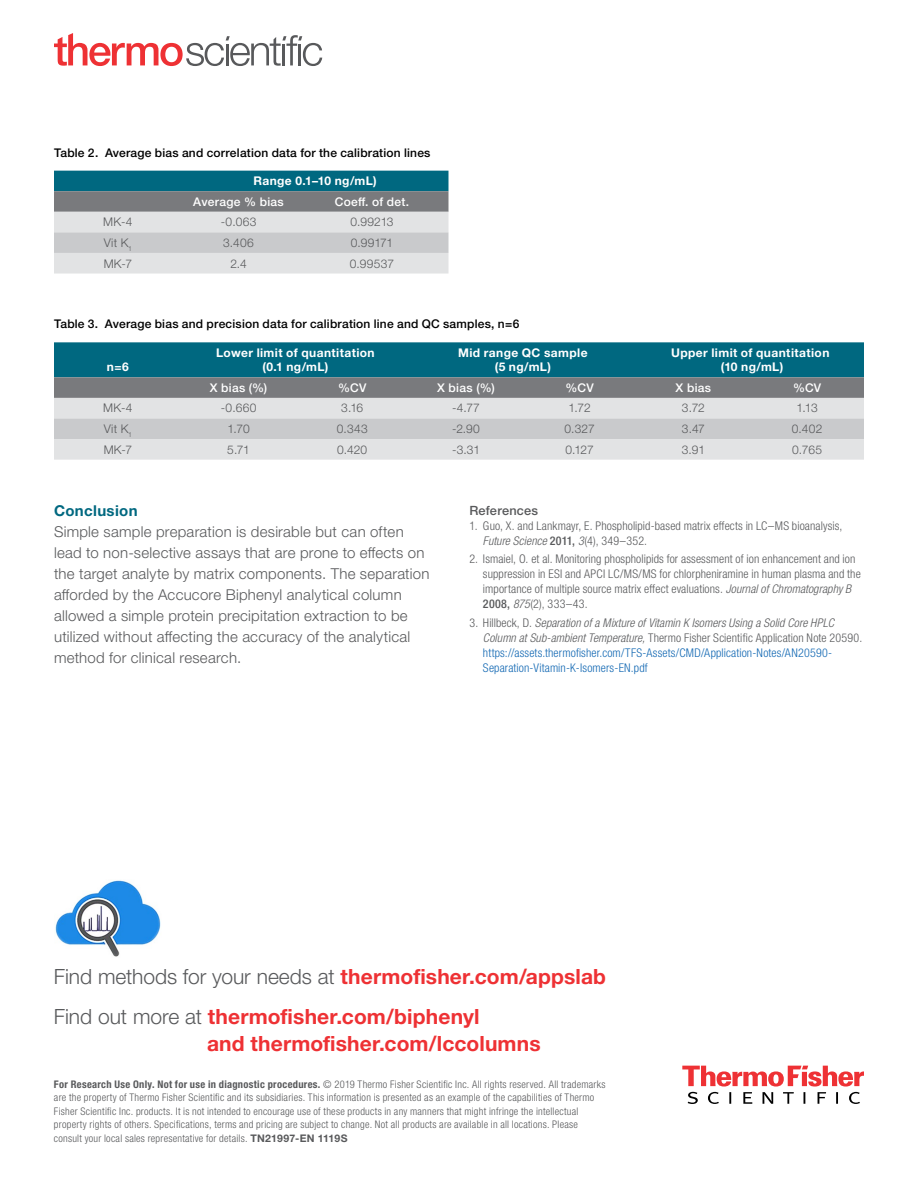
<style>
.page{position:relative;width:918px;height:1188px;background:#fff}
.page>*{position:absolute;margin:0;border:0;box-sizing:border-box;transform-origin:0 0}
.t1{font:700 21px/27px "Helvetica Neue LTW1 G";letter-spacing:.005em;color:#ee3134}
.t2{font:300 21px "Helvetica Neue LTW1 G";letter-spacing:-.005em;color:#58595b}
.t3{font:300 15px/21px "Helvetica Neue LTW1 G";letter-spacing:.015em;color:#58595b}
.t4{font:700 15px "Helvetica Neue LTW1 G";letter-spacing:.025em;color:#006880}
.t5{font:500 12.75px "Helvetica Neue LTW1 G";letter-spacing:.015em;color:#58595b}
.t6{font:300 condensed 12px/15px "Helvetica Neue LTW1 G";letter-spacing:.01em;color:#58595b}
.t7{font:300 condensed 12px/15px "Helvetica Neue LTW1 G";letter-spacing:.01em;color:#1268b3}
.t8{font:300 12px "Helvetica Neue LTW1 G";letter-spacing:.015em;color:#58595b}
.t9{font:500 12px "Helvetica Neue LTW1 G";letter-spacing:.02em;color:#000}
.t10{font:700 12px/14.4px "Helvetica Neue LTW1 G";letter-spacing:.03em;color:#fff;text-align:center}
.t11{font:500 12px "Helvetica Neue LTW1 G";letter-spacing:.03em;color:#fff}
.t12{font:300 condensed 10.5px/13.5px "Helvetica Neue LTW1 G";letter-spacing:.025em;color:#58595b}
.s1{font-style:italic}
.s2{font-weight:500}
.s3{color:#58595b}
.s4{font-style:italic;color:#58595b}
.s5{font-weight:700;color:#ee3134}
.s6{font-weight:300;color:#58595b}
.s7{font-weight:700}
.s8{font-weight:700;font-stretch:normal}
</style>
<div class="page">
<svg style="left:682px;top:1066px;width:182px;height:38px"></svg>
<svg style="left:54px;top:33px;width:268px;height:33px"></svg>
<svg style="left:54px;top:342px;width:810px;height:118px;background:#89a8b0"></svg>
<svg style="left:54px;top:171px;width:395px;height:103px;background:#9cb1b7"></svg>
<img style="left:55px;top:880px;width:106px;height:77px">
<p class="t9" style="left:54px;top:145px;width:378px">Table 2. Average bias and correlation data for the calibration lines</p>
<p class="t10" style="left:253px;top:174px;width:125px">Range 0.1–10 ng/mL)</p>
<p class="t11" style="left:193px;top:194px;width:92px">Average % bias</p>
<p class="t11" style="left:335px;top:194px;width:76px">Coeff. of det.</p>
<p class="t8" style="left:103px;top:215px;width:31px">MK-4</p>
<p class="t8" style="left:221px;top:215px;width:37px">-0.063</p>
<p class="t8" style="left:350px;top:215px;width:45px">0.99213</p>
<p class="t8" style="left:104px;top:235px;width:30px">Vit K<sub>1</sub></p>
<p class="t8" style="left:223px;top:235px;width:32px">3.406</p>
<p class="t8" style="left:351px;top:235px;width:44px">0.99171</p>
<p class="t8" style="left:104px;top:256px;width:30px">MK-7</p>
<p class="t8" style="left:230px;top:256px;width:18px">2.4</p>
<p class="t8" style="left:350px;top:256px;width:46px">0.99537</p>
<p class="t9" style="left:54px;top:317px;width:467px">Table 3. Average bias and precision data for calibration line and QC samples, n=6</p>
<p class="t10" style="left:107px;top:360px;width:24px">n=6</p>
<p class="t10" style="left:216px;top:345px;width:160px">Lower limit of quantitation (0.1 ng/mL)</p>
<p class="t10" style="left:458px;top:345px;width:131px">Mid range QC sample (5 ng/mL)</p>
<p class="t10" style="left:671px;top:345px;width:160px">Upper limit of quantitation (10 ng/mL)</p>
<p class="t11" style="left:210px;top:380px;width:59px">X bias (%)</p>
<p class="t11" style="left:338px;top:380px;width:30px">%CV</p>
<p class="t11" style="left:437px;top:380px;width:59px">X bias (%)</p>
<p class="t11" style="left:566px;top:380px;width:30px">%CV</p>
<p class="t11" style="left:676px;top:380px;width:37px">X bias</p>
<p class="t11" style="left:793px;top:380px;width:30px">%CV</p>
<p class="t8" style="left:103px;top:401px;width:31px">MK-4</p>
<p class="t8" style="left:221px;top:401px;width:37px">-0.660</p>
<p class="t8" style="left:341px;top:401px;width:23px">3.16</p>
<p class="t8" style="left:452px;top:401px;width:29px">-4.77</p>
<p class="t8" style="left:569px;top:401px;width:24px">1.72</p>
<p class="t8" style="left:682px;top:401px;width:24px">3.72</p>
<p class="t8" style="left:797px;top:401px;width:23px">1.13</p>
<p class="t8" style="left:104px;top:421px;width:30px">Vit K<sub>1</sub></p>
<p class="t8" style="left:228px;top:421px;width:24px">1.70</p>
<p class="t8" style="left:337px;top:421px;width:32px">0.343</p>
<p class="t8" style="left:452px;top:421px;width:29px">-2.90</p>
<p class="t8" style="left:565px;top:421px;width:32px">0.327</p>
<p class="t8" style="left:682px;top:421px;width:24px">3.47</p>
<p class="t8" style="left:792px;top:421px;width:32px">0.402</p>
<p class="t8" style="left:104px;top:442px;width:30px">MK-7</p>
<p class="t8" style="left:227px;top:442px;width:24px">5.71</p>
<p class="t8" style="left:337px;top:442px;width:32px">0.420</p>
<p class="t8" style="left:452px;top:442px;width:30px">-3.31</p>
<p class="t8" style="left:566px;top:442px;width:30px">0.127</p>
<p class="t8" style="left:682px;top:442px;width:25px">3.91</p>
<p class="t8" style="left:792px;top:442px;width:31px">0.765</p>
<h2 class="t4" style="left:54px;top:501px;width:85px">Conclusion</h2>
<p class="t3" style="left:54px;top:521px;width:377px">Simple sample preparation is desirable but can often lead to non-selective assays that are prone to effects on the target analyte by matrix components. The separation afforded by the Accucore Biphenyl analytical column allowed a simple protein precipitation extraction to be utilized without affecting the accuracy of the analytical method for clinical research.</p>
<p class="t5" style="left:469px;top:502px;width:70px">References</p>
<p class="t6" style="left:483px;top:518px;width:361px;text-indent:-14px">1. Guo, X. and Lankmayr, E. Phospholipid-based matrix effects in LC–MS bioanalysis,<br><span class="s1">Future Science</span> <span class="s2">2011,</span> <span class="s1">3</span>(4), 349–352.</p>
<p class="t6" style="left:483px;top:551px;width:379px;text-indent:-14px">2. Ismaiel, O. et al. Monitoring phospholipids for assessment of ion enhancement and ion suppression in ESI and APCI LC/MS/MS for chlorpheniramine in human plasma and the importance of multiple source matrix effect evaluations. <span class="s1">Journal of Chromatography B </span><span class="s2">2008,</span> <span class="s1">875</span>(2), 333–43.</p>
<p class="t7" style="left:483px;top:615px;width:381px;text-indent:-14px"><span class="s3">3. Hillbeck, D.</span> <span class="s4">Separation of a Mixture of Vitamin K Isomers Using a Solid Core HPLC Column at Sub-ambient Temperature,</span> <span class="s3">Thermo Fisher Scientific Application Note 20590. </span>https://assets.thermofisher.com/TFS-Assets/CMD/Application-Notes/AN20590- Separation-Vitamin-K-Isomers-EN.pdf</p>
<h1 class="t2" style="left:54px;top:964px;width:554px">Find methods for your needs at <span class="s5">thermofisher.com/appslab</span></h1>
<h1 class="t1" style="left:207px;top:1003px;width:335px;text-indent:-153px"><span class="s6">Find out more at</span> thermofisher.com/biphenyl<br>and thermofisher.com/lccolumns</h1>
<p class="t12" style="left:54px;top:1077px;width:553px"><span class="s7">For Research Use Only. Not for use in diagnostic procedures.</span> © 2019 Thermo Fisher Scientific Inc. All rights reserved. All trademarks are the property of Thermo Fisher Scientific and its subsidiaries. This information is presented as an example of the capabilities of Thermo Fisher Scientific Inc. products. It is not intended to encourage use of these products in any manners that might infringe the intellectual property rights of others. Specifications, terms and pricing are subject to change. Not all products are available in all locations. Please consult your local sales representative for details. <span class="s8">TN21997-EN 1119S</span></p>
</div>
